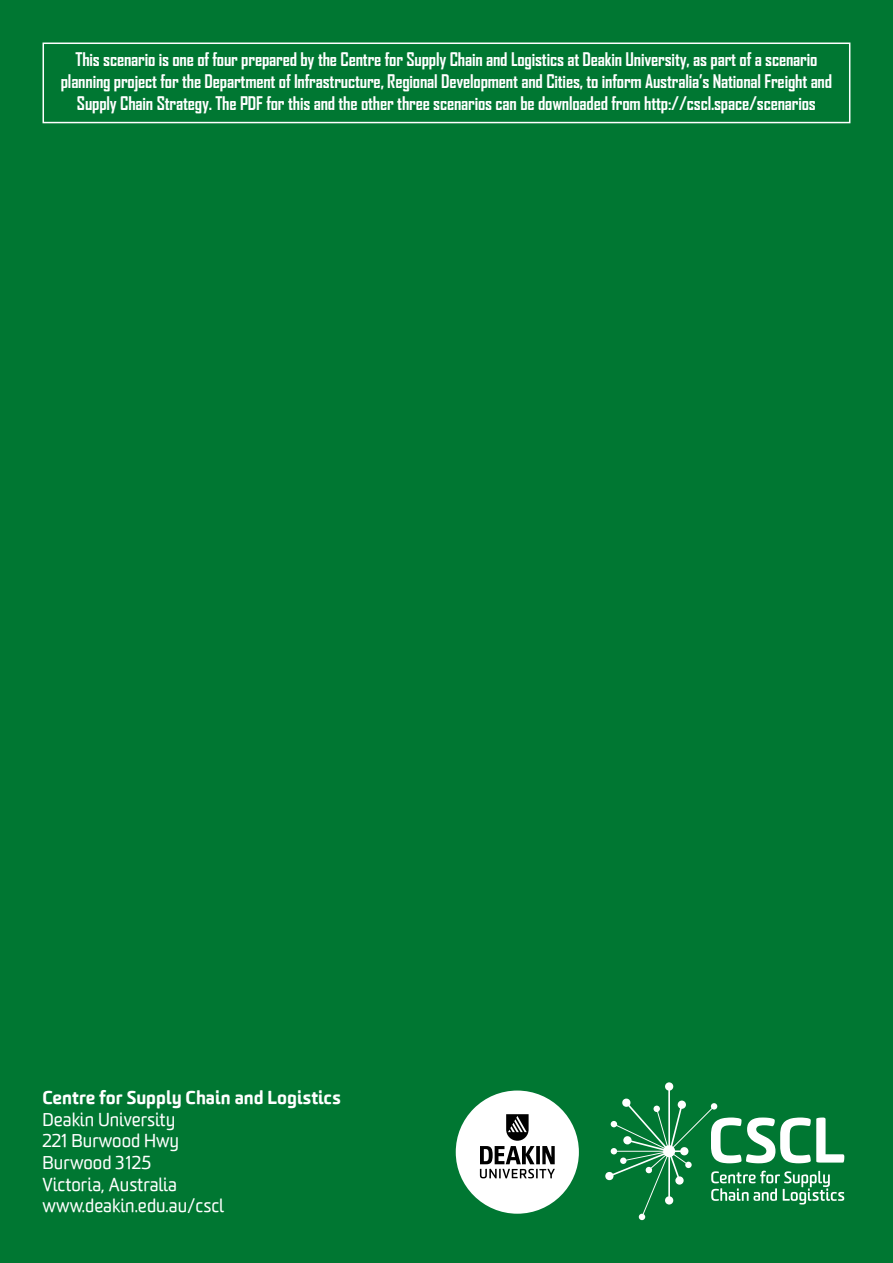
<style>
.page{position:relative;width:893px;height:1263px;background:#fff}
.page>*{position:absolute;margin:0;border:0;box-sizing:border-box;transform-origin:0 0}
.t1{font:700 18px/21.6px "Agency FB";letter-spacing:-.01em;color:#fff;text-align:center}
.t2{font:18px/21.6px "Worldly";color:#fff}
.t3{font:900 18px "Worldly";color:#fff}
</style>
<div class="page">
<div style="left:15px;top:15px;width:863px;height:1233px;background:#007732"></div>
<div style="left:0;top:0;width:893px;height:1263px;border:30px solid #007732"></div>
<svg style="left:456px;top:1090px;width:123px;height:124px"></svg>
<svg style="left:605px;top:1082px;width:239px;height:138px"></svg>
<div style="left:43px;top:43px;width:807px;height:80px;border:2px solid #fff"></div>
<p class="t1" style="left:61px;top:48px;width:773px">This scenario is one of four prepared by the Centre for Supply Chain and Logistics at Deakin University, as part of a scenario planning project for the Department of Infrastructure, Regional Development and Cities, to inform Australia’s National Freight and<br>Supply Chain Strategy. The PDF for this and the other three scenarios can be downloaded from http://cscl.space/scenarios</p>
<p class="t3" style="left:43px;top:1086px;width:300px">Centre for Supply Chain and Logistics</p>
<p class="t2" style="left:43px;top:1109px;width:183px">Deakin University<br>221 Burwood Hwy<br>Burwood 3125<br>Victoria, Australia www.deakin.edu.au/cscl</p>
</div>
